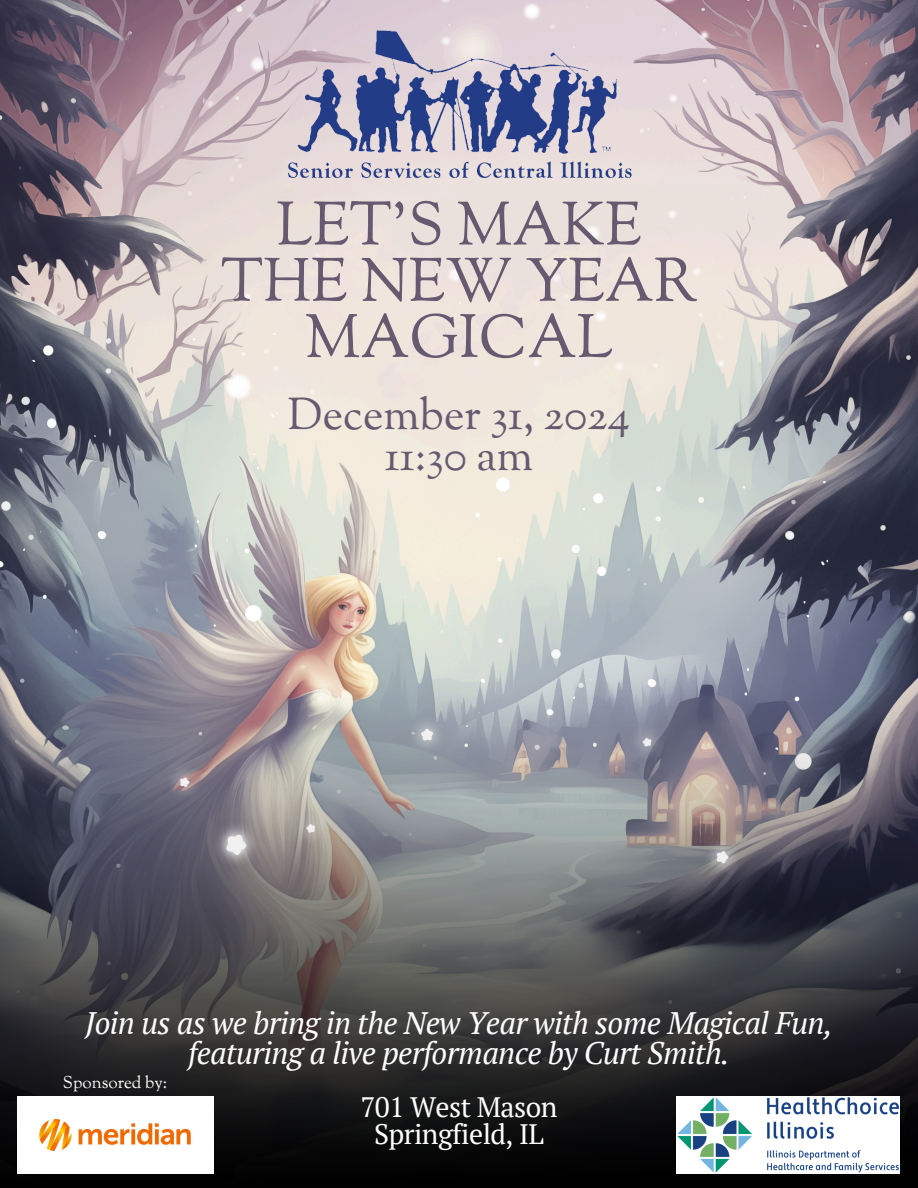
<style>
.page{position:relative;width:918px;height:1188px;background:#fff}
.page>*{position:absolute;margin:0;border:0;box-sizing:border-box;transform-origin:0 0}
.t1{font:60.45px/56.2px "Sorts Mill Goudy";color:#675970;text-align:center}
.t2{font:43.95px/40.5px "Sorts Mill Goudy";color:#675970;text-align:center}
.t3{font:italic 31.05px/30.3px "PT Serif";letter-spacing:-.02em;color:#fdfdfd;text-align:center}
.t4{font:28.05px/27px "PT Serif";letter-spacing:-.02em;color:#fdfdfd;text-align:center}
.t5{font:16.95px "Sorts Mill Goudy";color:#fff}
</style>
<div class="page">
<img style="left:0;top:0;width:918px;height:97px">
<img style="left:204px;top:0;width:519px;height:97px">
<img style="left:0;top:97px;width:918px;height:1091px">
<img style="left:167px;top:716px;width:574px;height:161px">
<img style="left:282px;top:25px;width:354px;height:165px">
<img style="left:17px;top:1096px;width:196px;height:78px">
<img style="left:676px;top:1096px;width:224px;height:78px">
<p class="t1" style="left:221px;top:202px;width:478px">LET’S MAKE<br>THE NEW YEAR<br>MAGICAL</p>
<h3 class="t2" style="left:288px;top:398px;width:344px">December 31, 2024<br>11:30 am</h3>
<h3 class="t3" style="left:85px;top:1007px;width:749px">Join us as we bring in the New Year with some Magical Fun, featuring a live performance by Curt Smith.</h3>
<p class="t5" style="left:63px;top:1072px;width:106px">Sponsored by:</p>
<p class="t4" style="left:361px;top:1093px;width:198px">701 West Mason<br>Springfield, IL</p>
</div>
